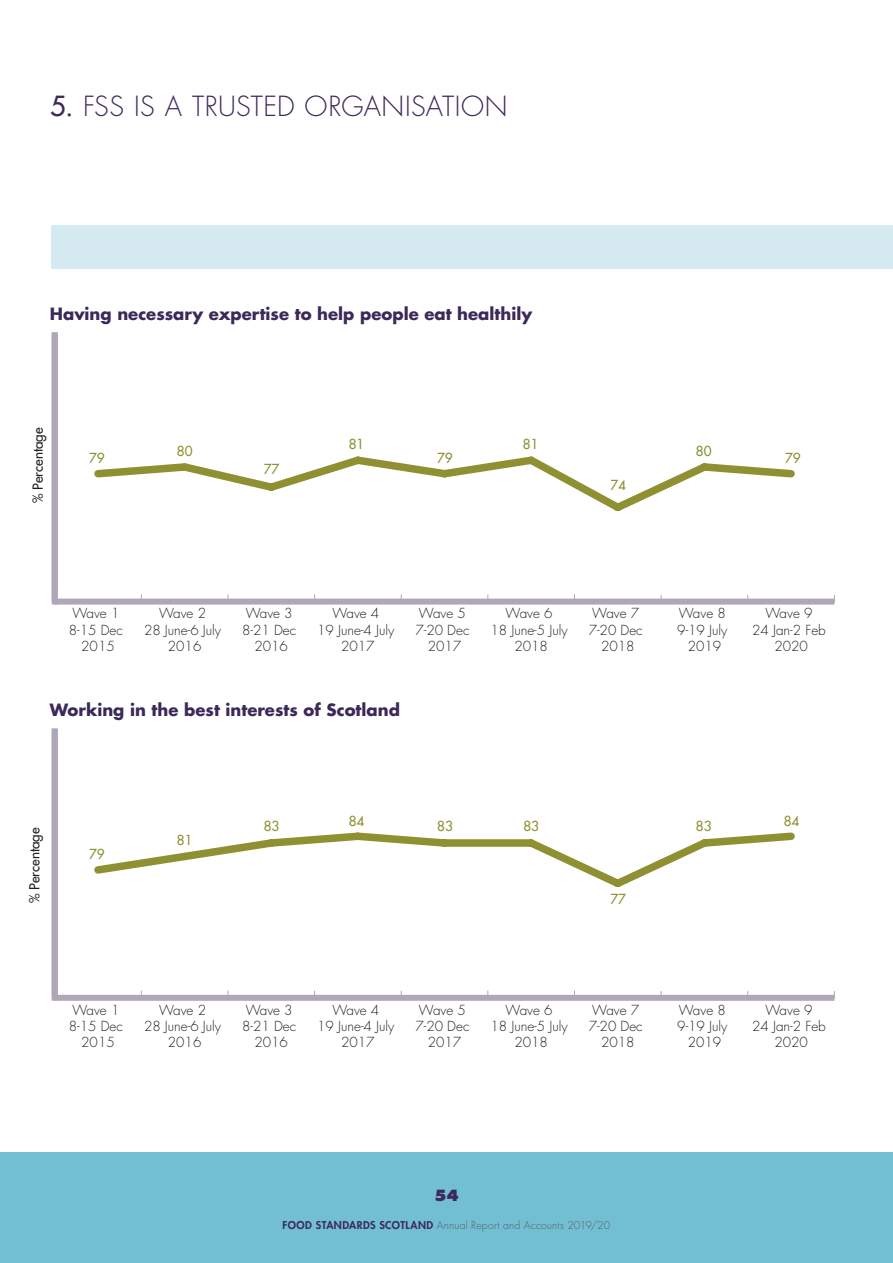
<style>
.page{position:relative;width:893px;height:1263px;background:#fff}
.page>*{position:absolute;margin:0;border:0;box-sizing:border-box;transform-origin:0 0}
.t1{font:300 27px "Futura Std";letter-spacing:.01em;color:#3c2959}
.t2{font:700 16.5px "Futura Std";color:#3c2959}
.t3{font:800 15px "Futura Std";color:#3c2959}
.t4{font:300 13.5px/16.2px "Futura Std";color:#231f20;text-align:center}
.t5{font:500 13.5px "Futura Std";color:#8e9031}
.t6{font:500 13.5px "Futura Std";color:#231f20}
.t7{font:300 10.5px "Futura Std";letter-spacing:.015em;color:#5b5f66}
.s1{font-weight:500}
.s2{font-weight:800;color:#3c2959}
</style>
<div class="page">
<div style="left:0;top:1152px;width:893px;height:111px;background:#72bfd3"></div>
<div style="left:51px;top:225px;width:842px;height:44px;background:#d5ebf1"></div>
<div style="left:55px;top:599px;width:779px;height:6px;background:#afa6b8"></div>
<svg style="left:94px;top:456px;width:701px;height:56px"></svg>
<div style="left:52px;top:332px;width:6px;height:272px;background:#afa6b8"></div>
<div style="left:55px;top:995px;width:779px;height:6px;background:#afa6b8"></div>
<svg style="left:94px;top:832px;width:701px;height:56px"></svg>
<div style="left:52px;top:729px;width:6px;height:272px;background:#afa6b8"></div>
<h1 class="t1" style="left:50px;top:90px;width:459px"><span class="s1">5.</span> FSS IS A TRUSTED ORGANISATION</h1>
<p class="t2" style="left:50px;top:303px;width:484px">Having necessary expertise to help people eat healthily</p>
<p class="t6" style="left:29px;top:503px;width:77px;rotate:-90deg">% Percentage</p>
<p class="t5" style="left:349px;top:436px;width:17px">81</p>
<p class="t5" style="left:523px;top:436px;width:17px">81</p>
<p class="t5" style="left:177px;top:442px;width:17px">80</p>
<p class="t5" style="left:696px;top:442px;width:17px">80</p>
<p class="t5" style="left:264px;top:460px;width:17px">77</p>
<p class="t5" style="left:89px;top:450px;width:17px">79</p>
<p class="t5" style="left:437px;top:450px;width:17px">79</p>
<p class="t5" style="left:785px;top:450px;width:17px">79</p>
<p class="t5" style="left:610px;top:477px;width:17px">74</p>
<p class="t4" style="left:69px;top:606px;width:55px">Wave 1<br>8-15 Dec<br>2015</p>
<p class="t4" style="left:144px;top:606px;width:79px">Wave 2<br>28 June-6 July<br>2016</p>
<p class="t4" style="left:242px;top:606px;width:55px">Wave 3<br>8-21 Dec<br>2016</p>
<p class="t4" style="left:317px;top:606px;width:79px">Wave 4<br>19 June-4 July<br>2017</p>
<p class="t4" style="left:415px;top:606px;width:55px">Wave 5<br>7-20 Dec<br>2017</p>
<p class="t4" style="left:491px;top:606px;width:79px">Wave 6<br>18 June-5 July<br>2018</p>
<p class="t4" style="left:589px;top:606px;width:55px">Wave 7<br>7-20 Dec<br>2018</p>
<p class="t4" style="left:677px;top:606px;width:52px">Wave 8<br>9-19 July<br>2019</p>
<p class="t4" style="left:752px;top:606px;width:75px">Wave 9<br>24 Jan-2 Feb<br>2020</p>
<p class="t2" style="left:50px;top:699px;width:352px">Working in the best interests of Scotland</p>
<p class="t6" style="left:26px;top:903px;width:77px;rotate:-90deg">% Percentage</p>
<p class="t5" style="left:89px;top:846px;width:17px">79</p>
<p class="t5" style="left:177px;top:831px;width:17px">81</p>
<p class="t5" style="left:349px;top:813px;width:17px">84</p>
<p class="t5" style="left:784px;top:813px;width:17px">84</p>
<p class="t5" style="left:264px;top:818px;width:17px">83</p>
<p class="t5" style="left:437px;top:818px;width:17px">83</p>
<p class="t5" style="left:523px;top:818px;width:17px">83</p>
<p class="t5" style="left:696px;top:818px;width:17px">83</p>
<p class="t5" style="left:610px;top:890px;width:17px">77</p>
<p class="t4" style="left:69px;top:1002px;width:55px">Wave 1<br>8-15 Dec<br>2015</p>
<p class="t4" style="left:144px;top:1002px;width:79px">Wave 2<br>28 June-6 July<br>2016</p>
<p class="t4" style="left:242px;top:1002px;width:55px">Wave 3<br>8-21 Dec<br>2016</p>
<p class="t4" style="left:317px;top:1002px;width:79px">Wave 4<br>19 June-4 July<br>2017</p>
<p class="t4" style="left:415px;top:1002px;width:55px">Wave 5<br>7-20 Dec<br>2017</p>
<p class="t4" style="left:491px;top:1002px;width:79px">Wave 6<br>18 June-5 July<br>2018</p>
<p class="t4" style="left:589px;top:1002px;width:55px">Wave 7<br>7-20 Dec<br>2018</p>
<p class="t4" style="left:677px;top:1002px;width:52px">Wave 8<br>9-19 July<br>2019</p>
<p class="t4" style="left:752px;top:1002px;width:75px">Wave 9<br>24 Jan-2 Feb<br>2020</p>
<p class="t3" style="left:434px;top:1186px;width:26px">54</p>
<p class="t7" style="left:283px;top:1219px;width:329px"><span class="s2">FOOD STANDARDS SCOTLAND</span> Annual Report and Accounts 2019/20</p>
</div>
